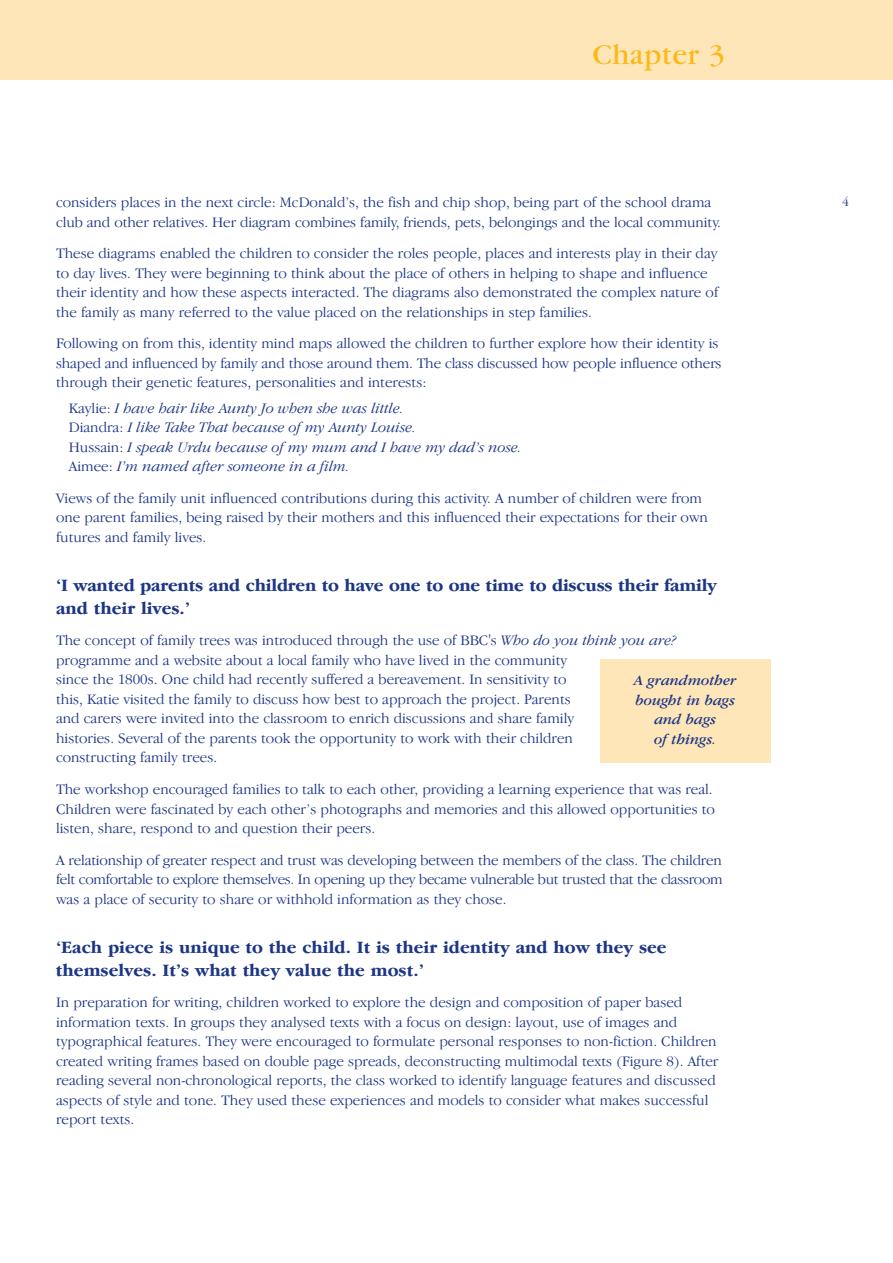
<style>
.page{position:relative;width:893px;height:1263px;background:#fff}
.page>*{position:absolute;margin:0;border:0;box-sizing:border-box;transform-origin:0 0}
.t1{font:30px "Garamond";letter-spacing:.02em;color:#fcb814}
.t2{font:700 18px/22.5px "Garamond IT Cby BT";color:#1c3685}
.t3{font:300 15px/19.5px "Garamond IT Cby BT";color:#1c3685}
.t4{font:italic 300 15px/19.5px "Garamond IT Cby BT";color:#1c3685}
.t5{font:italic 15px/19.5px "Garamond IT Cby BT";color:#1c3685;text-align:center}
.t6{font:300 13.5px "Garamond IT Cby BT";color:#1c3685}
.s1{font-style:normal}
.s2{font-style:italic}
</style>
<div class="page">
<div style="left:0;top:0;width:893px;height:79px;background:#fee6b9"></div>
<div style="left:600px;top:659px;width:170px;height:104px;background:#fee6b9"></div>
<h1 class="t1" style="left:593px;top:44px;width:134px">Chapter 3</h1>
<p class="t3" style="left:56px;top:194px;width:666px">considers places in the next circle: McDonald’s, the fish and chip shop, being part of the school drama club and other relatives. Her diagram combines family, friends, pets, belongings and the local community.</p>
<p class="t3" style="left:56px;top:245px;width:664px">These diagrams enabled the children to consider the roles people, places and interests play in their day to day lives. They were beginning to think about the place of others in helping to shape and influence their identity and how these aspects interacted. The diagrams also demonstrated the complex nature of the family as many referred to the value placed on the relationships in step families.</p>
<p class="t3" style="left:56px;top:335px;width:667px">Following on from this, identity mind maps allowed the children to further explore how their identity is shaped and influenced by family and those around them. The class discussed how people influence others through their genetic features, personalities and interests:</p>
<p class="t4" style="left:69px;top:400px;width:455px"><span class="s1">Kaylie:</span> I have hair like Aunty Jo when she was little.<br><span class="s1">Diandra:</span> I like Take That because of my Aunty Louise.<br><span class="s1">Hussain:</span> I speak Urdu because of my mum and I have my dad’s nose.<br><span class="s1">Aimee:</span> I’m named after someone in a film.</p>
<p class="t3" style="left:56px;top:490px;width:653px">Views of the family unit influenced contributions during this activity. A number of children were from one parent families, being raised by their mothers and this influenced their expectations for their own futures and family lives.</p>
<p class="t2" style="left:56px;top:577px;width:662px">‘I wanted parents and children to have one to one time to discuss their family and their lives.’</p>
<p class="t3" style="left:56px;top:632px;width:622px">The concept of family trees was introduced through the use of BBC's <span class="s2">Who do you think you are? </span>programme and a website about a local family who have lived in the community<br>since the 1800s. One child had recently suffered a bereavement. In sensitivity to<br>this, Katie visited the family to discuss how best to approach the project. Parents<br>and carers were invited into the classroom to enrich discussions and share family<br>histories. Several of the parents took the opportunity to work with their children<br>constructing family trees.</p>
<p class="t3" style="left:56px;top:781px;width:660px">The workshop encouraged families to talk to each other, providing a learning experience that was real.<br>Children were fascinated by each other’s photographs and memories and this allowed opportunities to listen, share, respond to and question their peers.</p>
<p class="t3" style="left:56px;top:851px;width:668px;text-align:justify">A relationship of greater respect and trust was developing between the members of the class. The children felt comfortable to explore themselves. In opening up they became vulnerable but trusted that the classroom was a place of security to share or withhold information as they chose.</p>
<p class="t2" style="left:56px;top:938px;width:612px">‘Each piece is unique to the child. It is their identity and how they see themselves. It’s what they value the most.’</p>
<p class="t3" style="left:56px;top:994px;width:664px">In preparation for writing, children worked to explore the design and composition of paper based information texts. In groups they analysed texts with a focus on design: layout, use of images and typographical features. They were encouraged to formulate personal responses to non-fiction. Children created writing frames based on double page spreads, deconstructing multimodal texts (Figure 8). After reading several non-chronological reports, the class worked to identify language features and discussed aspects of style and tone. They used these experiences and models to consider what makes successful report texts.</p>
<p class="t5" style="left:634px;top:672px;width:103px">A grandmother bought in bags and bags<br>of things.</p>
<p class="t6" style="left:842px;top:197px;width:8px">4</p>
</div>
